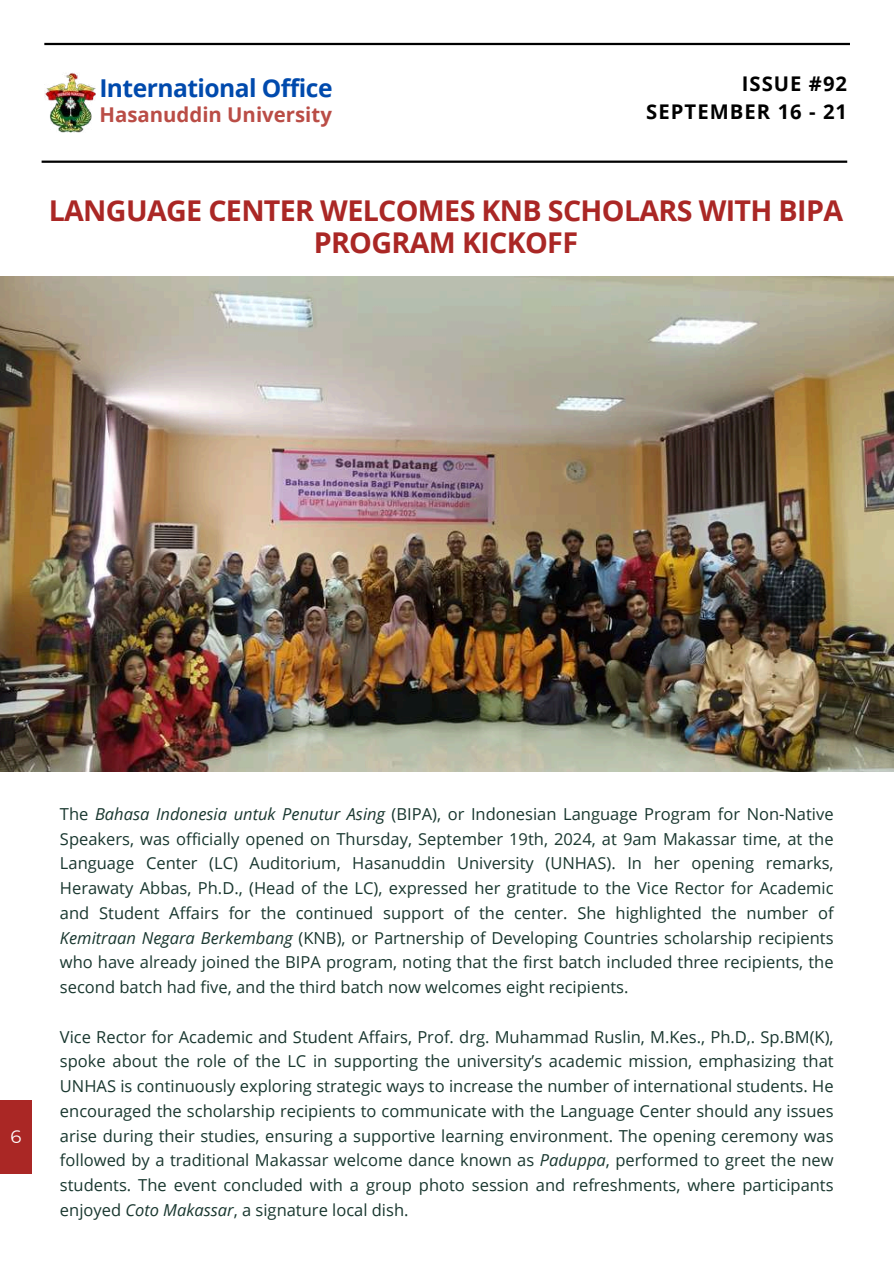
<style>
.page{position:relative;width:894px;height:1264px;background:#fff}
.page>*{position:absolute;margin:0;border:0;box-sizing:border-box;transform-origin:0 0}
.t1{font:700 28.65px/31.5px "Open Sans";letter-spacing:-.025em;color:#aa2725;text-align:center}
.t2{font:700 24.6px "Open Sans";letter-spacing:-.02em;color:#004aad}
.t3{font:700 20.4px "Open Sans";color:#ba4d46}
.t4{font:700 20.25px/28.2px "Open Sans";letter-spacing:.05em;color:#000;text-align:right}
.t5{font:18px "Montserrat";color:#fff}
.t6{font:16.5px/24.8px "Open Sans";color:#19372f;text-align:justify}
.s1{font-style:italic}
</style>
<div class="page">
<div style="left:0;top:1100px;width:32px;height:74px;background:#aa2725"></div>
<img style="left:44px;top:72px;width:51px;height:61px">
<hr style="left:44px;top:43px;width:805px;height:2px;background:#000">
<hr style="left:42px;top:160px;width:805px;height:3px;background:#000">
<img style="left:0;top:276px;width:893px;height:495px">
<h2 class="t2" style="left:99px;top:71px;width:235px">International Office</h2>
<p class="t3" style="left:99px;top:100px;width:234px">Hasanuddin University</p>
<p class="t4" style="left:646px;top:69px;width:202px">ISSUE #92<br>SEPTEMBER 16 - 21</p>
<h1 class="t1" style="left:49px;top:194px;width:795px">LANGUAGE CENTER WELCOMES KNB SCHOLARS WITH BIPA<br>PROGRAM KICKOFF</h1>
<p class="t5" style="left:10px;top:1125px;width:12px">6</p>
<p class="t6" style="left:60px;top:801px;width:775px">The <span class="s1">Bahasa Indonesia untuk Penutur Asing</span> (BIPA), or Indonesian Language Program for Non-Native Speakers, was officially opened on Thursday, September 19th, 2024, at 9am Makassar time, at the Language Center (LC) Auditorium, Hasanuddin University (UNHAS). In her opening remarks, Herawaty Abbas, Ph.D., (Head of the LC), expressed her gratitude to the Vice Rector for Academic and Student Affairs for the continued support of the center. She highlighted the number of <span class="s1">Kemitraan Negara Berkembang</span> (KNB), or Partnership of Developing Countries scholarship recipients who have already joined the BIPA program, noting that the first batch included three recipients, the second batch had five, and the third batch now welcomes eight recipients.</p>
<p class="t6" style="left:60px;top:1023px;width:775px">Vice Rector for Academic and Student Affairs, Prof. drg. Muhammad Ruslin, M.Kes., Ph.D,. Sp.BM(K), spoke about the role of the LC in supporting the university’s academic mission, emphasizing that UNHAS is continuously exploring strategic ways to increase the number of international students. He encouraged the scholarship recipients to communicate with the Language Center should any issues arise during their studies, ensuring a supportive learning environment. The opening ceremony was followed by a traditional Makassar welcome dance known as <span class="s1">Paduppa</span>, performed to greet the new students. The event concluded with a group photo session and refreshments, where participants enjoyed <span class="s1">Coto Makassar</span>, a signature local dish.</p>
</div>
